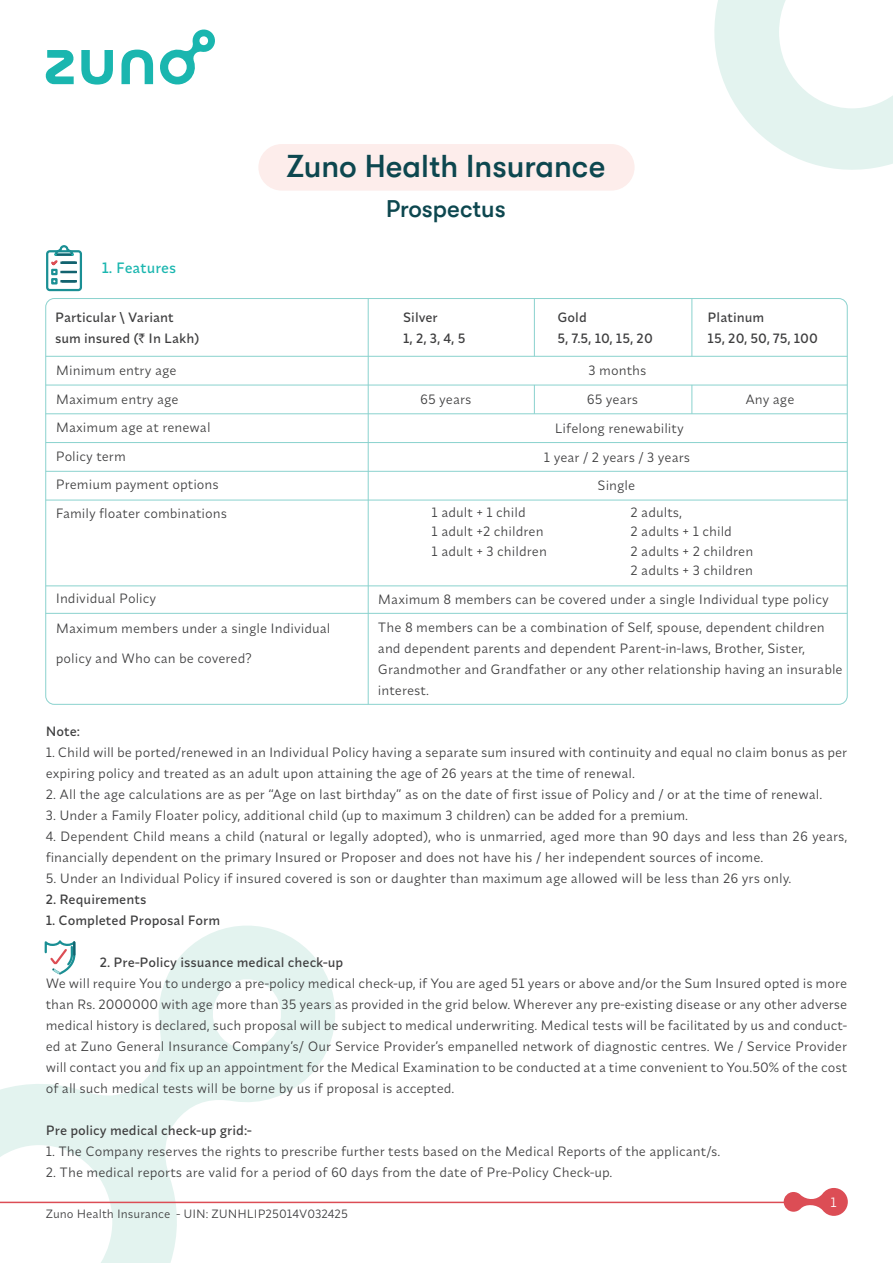
<style>
.page{position:relative;width:893px;height:1263px;background:#fff}
.page>*{position:absolute;margin:0;border:0;box-sizing:border-box;transform-origin:0 0}
.t1{font:500 31.5px "GT Walsheim";color:#0d474f}
.t2{font:500 24px "GT Walsheim";color:#0d474f}
.t3{font:500 15px "Synonym";color:#1ab6af}
.t4{font:13.5px/21px "Synonym";color:#3e3e3f}
.t5{font:500 13.5px/21px "Synonym";color:#3e3e3f}
.t6{font:13.5px "Synonym";color:#fff}
.t7{font:12px "Synonym";color:#3e3e3f}
.s1{font-family:"Rupee";font-weight:400}
</style>
<div class="page">
<svg style="left:714px;top:0;width:179px;height:170px"></svg>
<svg style="left:0;top:925px;width:335px;height:338px"></svg>
<svg style="left:45px;top:29px;width:170px;height:56px"></svg>
<hr style="left:46px;top:356px;width:801px;height:1px;background:#8ad2ce">
<hr style="left:46px;top:385px;width:801px;height:1px;background:#8ad2ce">
<hr style="left:46px;top:413px;width:801px;height:1px;background:#8ad2ce">
<hr style="left:46px;top:442px;width:801px;height:1px;background:#8ad2ce">
<hr style="left:46px;top:471px;width:801px;height:1px;background:#8ad2ce">
<hr style="left:46px;top:500px;width:801px;height:1px;background:#8ad2ce">
<hr style="left:46px;top:613px;width:801px;height:1px;background:#8ad2ce">
<hr style="left:46px;top:585px;width:801px;height:1px;background:#8ad2ce">
<hr style="left:691px;top:299px;width:1px;height:57px;background:#8ad2ce">
<hr style="left:534px;top:299px;width:1px;height:57px;background:#8ad2ce">
<svg style="left:534px;top:386px;width:1px;height:27px"></svg>
<svg style="left:691px;top:385px;width:1px;height:29px"></svg>
<hr style="left:368px;top:299px;width:1px;height:405px;background:#8ad2ce">
<div style="left:258px;top:144px;width:377px;height:47px;background:#fdedeb;border-radius:23px"></div>
<div style="left:46px;top:250px;width:36px;height:41px;border:2px solid #1a8f94;border-radius:3px"></div>
<div style="left:51px;top:269px;width:7px;height:6px;border:2px solid #1a8f94"></div>
<div style="left:51px;top:278px;width:7px;height:6px;border:2px solid #1a8f94"></div>
<svg style="left:60px;top:280px;width:17px;height:2px"></svg>
<svg style="left:50px;top:245px;width:27px;height:28px"></svg>
<svg style="left:43px;top:936px;width:34px;height:40px"></svg>
<hr style="left:0;top:1202px;width:817px;height:1px;background:#dc4d55">
<svg style="left:784px;top:1188px;width:64px;height:28px"></svg>
<p class="t3" style="left:102px;top:258px;width:76px">1. Features</p>
<h1 class="t1" style="left:286px;top:148px;width:321px">Zuno Health Insurance</h1>
<h2 class="t2" style="left:386px;top:195px;width:121px">Prospectus</h2>
<p class="t5" style="left:55px;top:306px;width:146px">Particular \ Variant sum insured (<span class="s1">`</span> In Lakh)</p>
<p class="t5" style="left:403px;top:306px;width:64px">Silver<br>1, 2, 3, 4, 5</p>
<p class="t5" style="left:558px;top:306px;width:97px">Gold<br>5, 7.5, 10, 15, 20</p>
<p class="t4" style="left:588px;top:360px;width:59px">3 months</p>
<p class="t5" style="left:708px;top:306px;width:112px">Platinum<br>15, 20, 50, 75, 100</p>
<p class="t4" style="left:56px;top:356px;width:173px;line-height:28.5px">Minimum entry age<br>Maximum entry age<br>Maximum age at renewal<br>Policy term<br>Premium payment options<br>Family floater combinations</p>
<p class="t4" style="left:587px;top:388px;width:53px">65 years</p>
<p class="t4" style="left:745px;top:388px;width:51px">Any age</p>
<p class="t4" style="left:420px;top:388px;width:53px">65 years</p>
<p class="t4" style="left:544px;top:415px;width:148px;line-height:28.2px;text-align:center">Lifelong renewability<br>1 year / 2 years / 3 years<br>Single</p>
<p class="t4" style="left:432px;top:502px;width:117px;line-height:19.5px">1 adult + 1 child<br>1 adult +2 children<br>1 adult + 3 children</p>
<p class="t4" style="left:630px;top:502px;width:124px;line-height:19.5px">2 adults,<br>2 adults + 1 child<br>2 adults + 2 children<br>2 adults + 3 children</p>
<p class="t4" style="left:56px;top:588px;width:102px">Individual Policy</p>
<p class="t4" style="left:56px;top:618px;width:276px">Maximum members under a single Individual</p>
<p class="t4" style="left:56px;top:648px;width:197px">policy and Who can be covered?</p>
<p class="t4" style="left:378px;top:585px;width:452px;line-height:28.5px">Maximum 8 members can be covered under a single Individual type policy<br>The 8 members can be a combination of Self, spouse, dependent children</p>
<p class="t4" style="left:378px;top:638px;width:466px">and dependent parents and dependent Parent-in-laws, Brother, Sister,<br>Grandmother and Grandfather or any other relationship having an insurable interest.</p>
<p class="t5" style="left:46px;top:720px;width:36px">Note:</p>
<p class="t4" style="left:46px;top:741px;width:803px">1. Child will be ported/renewed in an Individual Policy having a separate sum insured with continuity and equal no claim bonus as per expiring policy and treated as an adult upon attaining the age of 26 years at the time of renewal.</p>
<p class="t4" style="left:46px;top:783px;width:778px">2. All the age calculations are as per “Age on last birthday” as on the date of first issue of Policy and / or at the time of renewal.</p>
<p class="t4" style="left:46px;top:804px;width:644px">3. Under a Family Floater policy, additional child (up to maximum 3 children) can be added for a premium.</p>
<p class="t4" style="left:46px;top:825px;width:803px">4. Dependent Child means a child (natural or legally adopted), who is unmarried, aged more than 90 days and less than 26 years, financially dependent on the primary Insured or Proposer and does not have his / her independent sources of income.</p>
<p class="t4" style="left:46px;top:867px;width:747px">5. Under an Individual Policy if insured covered is son or daughter than maximum age allowed will be less than 26 yrs only.</p>
<p class="t5" style="left:46px;top:888px;width:102px">2. Requirements</p>
<p class="t5" style="left:46px;top:909px;width:176px">1. Completed Proposal Form</p>
<p class="t5" style="left:100px;top:951px;width:245px">2. Pre-Policy issuance medical check-up</p>
<p class="t4" style="left:46px;top:972px;width:803px;text-align:justify">We will require You to undergo a pre-policy medical check-up, if You are aged 51 years or above and/or the Sum Insured opted is more than Rs. 2000000 with age more than 35 years as provided in the grid below. Wherever any pre-existing disease or any other adverse medical history is declared, such proposal will be subject to medical underwriting. Medical tests will be facilitated by us and conduct&shy;ed at Zuno General Insurance Company’s/ Our Service Provider’s empanelled network of diagnostic centres. We / Service Provider will contact you and fix up an appointment for the Medical Examination to be conducted at a time convenient to You.50% of the cost of all such medical tests will be borne by us if proposal is accepted.</p>
<p class="t5" style="left:46px;top:1119px;width:208px">Pre policy medical check-up grid:-</p>
<p class="t4" style="left:46px;top:1140px;width:676px">1. The Company reserves the rights to prescribe further tests based on the Medical Reports of the applicant/s.</p>
<p class="t4" style="left:46px;top:1161px;width:568px">2. The medical reports are valid for a period of 60 days from the date of Pre-Policy Check-up.</p>
<p class="t7" style="left:46px;top:1207px;width:304px">Zuno Health Insurance - UIN: ZUNHLIP25014V032425</p>
<p class="t6" style="left:831px;top:1194px;width:8px">1</p>
</div>
